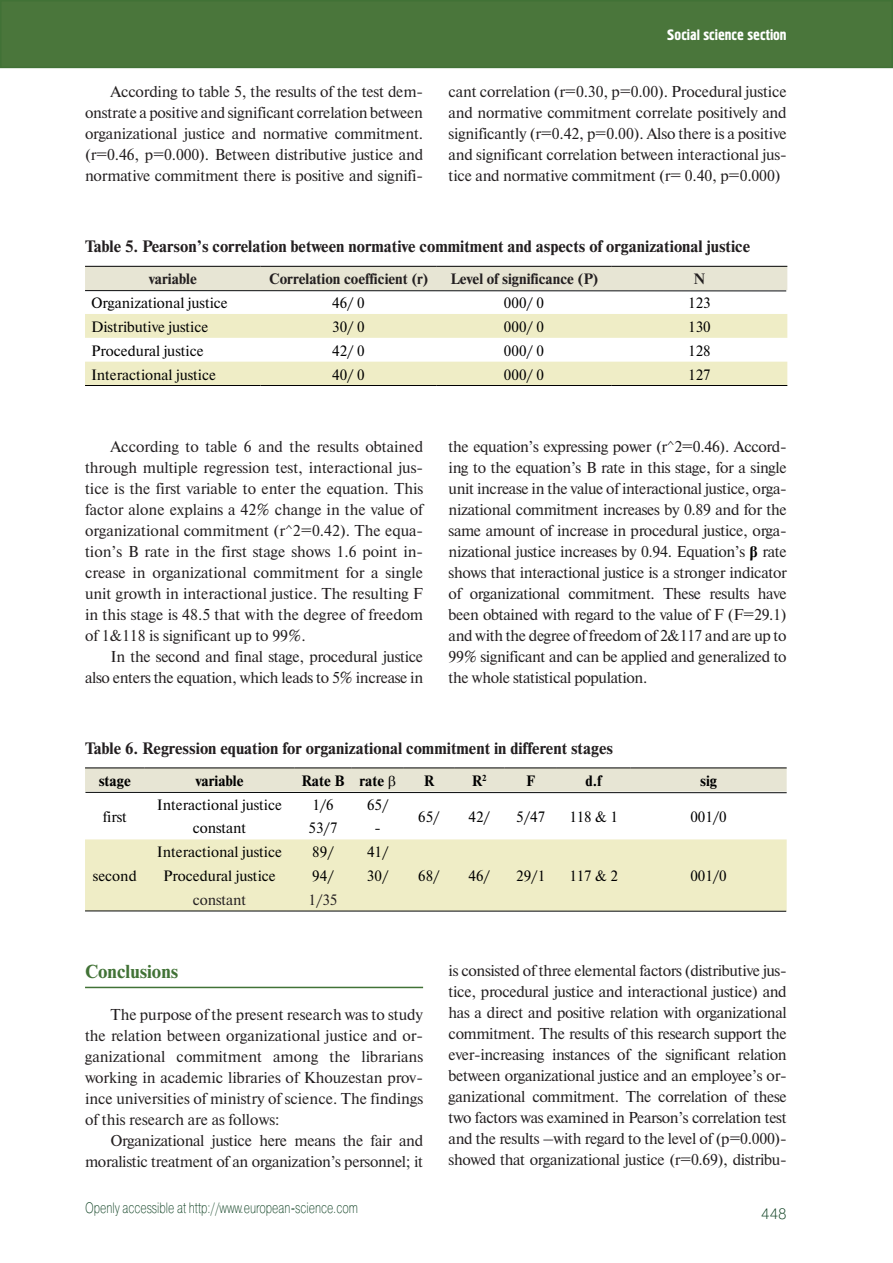
<style>
.page{position:relative;width:893px;height:1263px;background:#fff}
.page>*{position:absolute;margin:0;border:0;box-sizing:border-box;transform-origin:0 0}
.Заголовок{font:700 18.75px "Newton C";color:#417236}
.Заголовок_таблицы{font:700 16.5px "Newton C";color:#231f20}
.Текст_статьи{font:15.75px/21px "Newton C";letter-spacing:-.02em;color:#231f20;text-align:justify}
.Table_text{font:15px "Newton C";color:#000}
.Table_text-2{font:700 15px "Newton C";color:#231f20}
.t1{font:15px "Pragmatica Light C";color:#0b3e1f;scale:.75 1}
.Table_text-3{font:700 15px "Newton C";color:#000}
.t2{font:15px "Hermes C";color:#fff}
.Table_text-4{font:15px "Newton C";color:#231f20}
.t3{font:15px "Pragmatica Light C";color:#0b3e1f}
.s1{font-family:"Times New Roman";font-weight:700;color:#000}
</style>
<div class="page">
<div style="left:1px;top:1px;width:891px;height:66px;background:#4a763b"></div>
<div style="left:0;top:0;width:893px;height:68px;border:2px solid #417236"></div>
<div style="left:85px;top:267px;width:702px;height:23px;background:#e7e5d4"></div>
<svg style="left:85px;top:290px;width:702px;height:2px"></svg>
<svg style="left:85px;top:314px;width:702px;height:71px;fill:#efedc6"></svg>
<hr style="left:85px;top:385px;width:176px;height:1px;background:#000">
<hr style="left:261px;top:385px;width:175px;height:1px;background:#000">
<hr style="left:436px;top:385px;width:176px;height:1px;background:#000">
<hr style="left:612px;top:385px;width:175px;height:1px;background:#000">
<hr style="left:85px;top:266px;width:176px;height:1px;background:#000">
<hr style="left:261px;top:266px;width:175px;height:1px;background:#000">
<hr style="left:436px;top:266px;width:176px;height:1px;background:#000">
<hr style="left:612px;top:266px;width:175px;height:1px;background:#000">
<div style="left:85px;top:839px;width:702px;height:72px;background:#efedc6"></div>
<hr style="left:85px;top:987px;width:338px;height:1px;background:#417236">
<hr style="left:85px;top:290px;width:701px;height:1px;background:#07090a">
<hr style="left:85px;top:910px;width:701px;height:2px;background:#07090a">
<svg style="left:85px;top:768px;width:702px;height:26px;background:#dbdaca"></svg>
<p class="t2" style="left:667px;top:26px;width:121px">Social science section</p>
<p class="Текст_статьи" style="left:85px;top:81px;width:340px;text-indent:26px">According to table 5, the results of the test dem&shy;onstrate a positive and significant correlation between organizational justice and normative commitment. (r=0.46, p=0.000). Between distributive justice and normative commitment there is positive and signifi-</p>
<p class="Текст_статьи" style="left:449px;top:81px;width:340px">cant correlation (r=0.30, p=0.00). Procedural justice and normative commitment correlate positively and significantly (r=0.42, p=0.00). Also there is a positive and significant correlation between interactional jus&shy;tice and normative commitment (r= 0.40, p=0.000)</p>
<p class="Заголовок_таблицы" style="left:85px;top:238px;width:667px">Table 5. Pearson’s correlation between normative commitment and aspects of organizational justice</p>
<p class="Table_text-2" style="left:149px;top:271px;width:49px">variable</p>
<p class="Table_text-2" style="left:269px;top:271px;width:160px">Correlation coefficient (r)</p>
<p class="Table_text-2" style="left:450px;top:271px;width:149px">Level of significance (P)</p>
<p class="Table_text-2" style="left:694px;top:271px;width:13px">N</p>
<p class="Table_text" style="left:91px;top:295px;width:138px">Organizational justice</p>
<p class="Table_text" style="left:332px;top:295px;width:34px">46/ 0</p>
<p class="Table_text" style="left:504px;top:295px;width:41px">000/ 0</p>
<p class="Table_text" style="left:688px;top:295px;width:24px">123</p>
<p class="Table_text" style="left:91px;top:318px;width:119px">Distributive justice</p>
<p class="Table_text" style="left:332px;top:318px;width:34px">30/ 0</p>
<p class="Table_text" style="left:504px;top:318px;width:41px">000/ 0</p>
<p class="Table_text" style="left:688px;top:318px;width:24px">130</p>
<p class="Table_text" style="left:91px;top:342px;width:114px">Procedural justice</p>
<p class="Table_text" style="left:332px;top:342px;width:34px">42/ 0</p>
<p class="Table_text" style="left:504px;top:342px;width:41px">000/ 0</p>
<p class="Table_text" style="left:688px;top:342px;width:24px">128</p>
<p class="Table_text" style="left:91px;top:366px;width:127px">Interactional justice</p>
<p class="Table_text" style="left:332px;top:366px;width:34px">40/ 0</p>
<p class="Table_text" style="left:504px;top:366px;width:41px">000/ 0</p>
<p class="Table_text" style="left:688px;top:366px;width:24px">127</p>
<p class="Текст_статьи" style="left:85px;top:436px;width:340px;text-indent:26px">According to table 6 and the results obtained through multiple regression test, interactional jus&shy;tice is the first variable to enter the equation. This factor alone explains a 42% change in the value of organizational commitment (r^2=0.42). The equa&shy;tion’s B rate in the first stage shows 1.6 point in&shy;crease in organizational commitment for a single unit growth in interactional justice. The resulting F in this stage is 48.5 that with the degree of freedom of 1&amp;118 is significant up to 99%.</p>
<p class="Текст_статьи" style="left:85px;top:646px;width:340px;text-align:right">In the second and final stage, procedural justice also enters the equation, which leads to 5% increase in</p>
<p class="Текст_статьи" style="left:449px;top:436px;width:340px">the equation’s expressing power (r^2=0.46). Accord&shy;ing to the equation’s B rate in this stage, for a single unit increase in the value of interactional justice, orga&shy;nizational commitment increases by 0.89 and for the same amount of increase in procedural justice, orga&shy;nizational justice increases by 0.94. Equation’s <span class="s1">β</span> rate shows that interactional justice is a stronger indicator of organizational commitment. These results have been obtained with regard to the value of F (F=29.1) and with the degree of freedom of 2&amp;117 and are up to 99% significant and can be applied and generalized to the whole statistical population.</p>
<p class="Заголовок_таблицы" style="left:85px;top:739px;width:529px">Table 6. Regression equation for organizational commitment in different stages</p>
<p class="Table_text-3" style="left:99px;top:772px;width:34px">stage</p>
<p class="Table_text-3" style="left:196px;top:772px;width:49px">variable</p>
<p class="Table_text-3" style="left:301px;top:772px;width:45px">Rate B</p>
<p class="Table_text-3" style="left:360px;top:772px;width:26px">rate</p>
<p class="Table_text-3" style="left:424px;top:772px;width:12px">R</p>
<p class="Table_text-3" style="left:472px;top:772px;width:16px">R<sup>2</sup></p>
<p class="Table_text-3" style="left:526px;top:772px;width:10px">F</p>
<p class="Table_text-3" style="left:586px;top:772px;width:18px">d.f</p>
<p class="Table_text-3" style="left:700px;top:772px;width:18px">sig</p>
<p class="Table_text" style="left:103px;top:808px;width:26px">first</p>
<p class="Table_text" style="left:157px;top:796px;width:127px">Interactional justice</p>
<p class="Table_text" style="left:312px;top:796px;width:23px">1/6</p>
<p class="Table_text" style="left:367px;top:796px;width:23px">65/</p>
<p class="Table_text" style="left:418px;top:808px;width:23px">65/</p>
<p class="Table_text" style="left:469px;top:808px;width:23px">42/</p>
<p class="Table_text" style="left:516px;top:808px;width:31px">5/47</p>
<p class="Table_text" style="left:569px;top:808px;width:50px">118 &amp; 1</p>
<p class="Table_text" style="left:690px;top:808px;width:38px">001/0</p>
<p class="Table_text" style="left:193px;top:820px;width:55px">constant</p>
<p class="Table_text" style="left:309px;top:820px;width:31px">53/7</p>
<p class="Table_text" style="left:375px;top:820px;width:8px">-</p>
<p class="Table_text" style="left:93px;top:868px;width:45px">second</p>
<p class="Table_text" style="left:157px;top:844px;width:127px">Interactional justice</p>
<p class="Table_text" style="left:312px;top:844px;width:23px">89/</p>
<p class="Table_text" style="left:367px;top:844px;width:23px">41/</p>
<p class="Table_text" style="left:163px;top:868px;width:114px">Procedural justice</p>
<p class="Table_text" style="left:312px;top:868px;width:23px">94/</p>
<p class="Table_text" style="left:367px;top:868px;width:23px">30/</p>
<p class="Table_text" style="left:418px;top:868px;width:23px">68/</p>
<p class="Table_text" style="left:469px;top:868px;width:23px">46/</p>
<p class="Table_text" style="left:516px;top:868px;width:30px">29/1</p>
<p class="Table_text" style="left:569px;top:868px;width:50px">117 &amp; 2</p>
<p class="Table_text" style="left:690px;top:868px;width:38px">001/0</p>
<p class="Table_text-4" style="left:193px;top:892px;width:55px">constant</p>
<p class="Table_text-4" style="left:309px;top:892px;width:30px">1/35</p>
<p class="Заголовок" style="left:85px;top:961px;width:95px">Conclusions</p>
<p class="Текст_статьи" style="left:85px;top:1004px;width:340px;text-indent:26px">The purpose of the present research was to study the relation between organizational justice and or&shy;ganizational commitment among the librarians working in academic libraries of Khouzestan prov&shy;ince universities of ministry of science. The findings of this research are as follows:</p>
<p class="Текст_статьи" style="left:85px;top:1130px;width:340px;text-align:right">Organizational justice here means the fair and moralistic treatment of an organization’s personnel; it</p>
<p class="t1" style="left:85px;top:1199px;width:365px">Openly accessible at http://www.european-science.com</p>
<p class="Текст_статьи" style="left:449px;top:960px;width:340px">is consisted of three elemental factors (distributive jus&shy;tice, procedural justice and interactional justice) and has a direct and positive relation with organizational commitment. The results of this research support the ever-increasing instances of the significant relation between organizational justice and an employee’s or&shy;ganizational commitment. The correlation of these two factors was examined in Pearson’s correlation test and the results –with regard to the level of (p=0.000)- showed that organizational justice (r=0.69), distribu-</p>
<p class="t3" style="left:761px;top:1205px;width:27px">448</p>
</div>
